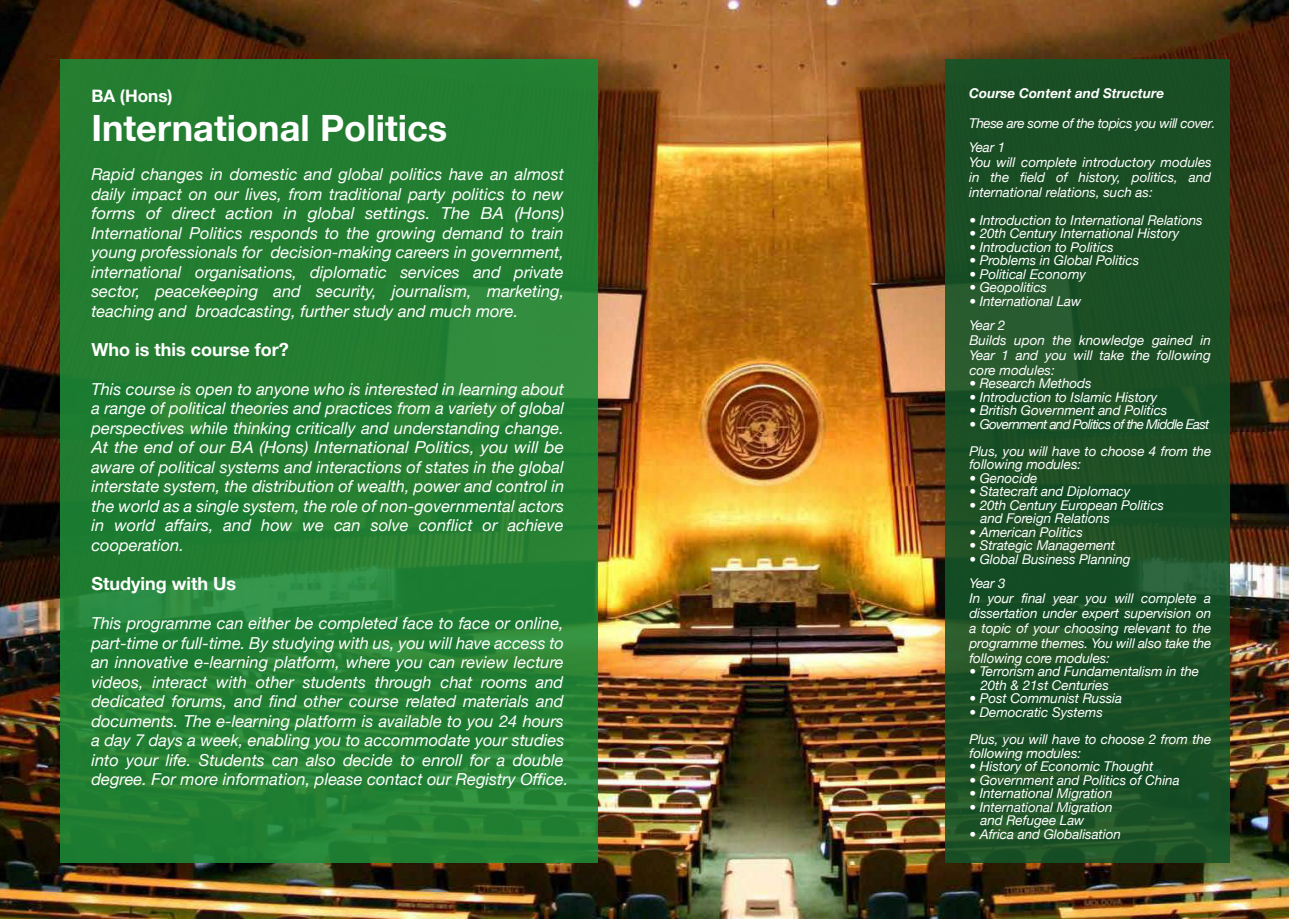
<style>
.page{position:relative;width:1289px;height:919px;background:#fff}
.page>*{position:absolute;margin:0;border:0;box-sizing:border-box;transform-origin:0 0}
.t1{font:700 36.15px "Helvetica Neue";color:#fff}
.t2{font:700 18px "Helvetica Neue";color:#fff}
.t3{font:700 17.1px "Helvetica Neue";color:#fff}
.t4{font:italic 16.5px/19.5px "Helvetica Neue";color:#fff;text-align:justify}
.t5{font:italic 13.5px/15px "Helvetica Neue";letter-spacing:-.005em;color:#fff}
.t6{font:italic 13.5px/24px "Helvetica Neue";letter-spacing:-.025em;color:#fff}
.t7{font:italic 700 13.5px "Helvetica Neue";color:#fff}
</style>
<div class="page">
<img style="left:0;top:0;width:1288px;height:918px">
<svg style="left:60px;top:59px;width:537px;height:803px;background:#237f33"></svg>
<div style="left:944px;top:59px;width:285px;height:803px;background:#145428"></div>
<p class="t3" style="left:91px;top:89px;width:83px">BA (Hons)</p>
<h1 class="t1" style="left:91px;top:114px;width:357px">International Politics</h1>
<p class="t4" style="left:91px;top:166px;width:474px">Rapid changes in domestic and global politics have an almost daily impact on our lives, from traditional party politics to new forms of direct action in global settings. The BA (Hons)<br>International Politics responds to the growing demand to train young professionals for decision-making careers in government, international organisations, diplomatic services and private sector, peacekeeping and security, journalism, marketing, teaching and broadcasting, further study and much more.</p>
<p class="t2" style="left:91px;top:342px;width:199px">Who is this course for?</p>
<p class="t4" style="left:91px;top:381px;width:474px">This course is open to anyone who is interested in learning about a range of political theories and practices from a variety of global perspectives while thinking critically and understanding change.<br>At the end of our BA (Hons) International Politics, you will be aware of political systems and interactions of states in the global interstate system, the distribution of wealth, power and control in the world as a single system, the role of non-governmental actors in world affairs, and how we can solve conflict or achieve cooperation.</p>
<p class="t2" style="left:91px;top:576px;width:146px">Studying with Us</p>
<p class="t4" style="left:91px;top:615px;width:478px;text-align:left">This programme can either be completed face to face or online, part-time or full-time. By studying with us, you will have access to an innovative e-learning platform, where you can review lecture videos, interact with other students through chat rooms and dedicated forums, and find other course related materials and documents. The e-learning platform is available to you 24 hours a day 7 days a week, enabling you to accommodate your studies into your life. Students can also decide to enroll for a double degree. For more information, please contact our Registry Office.</p>
<p class="t7" style="left:969px;top:85px;width:197px">Course Content and Structure</p>
<p class="t6" style="left:969px;top:112px;width:248px">These are some of the topics you will cover.<br>Year 1</p>
<p class="t5" style="left:969px;top:156px;width:244px;text-align:justify">You will complete introductory modules in the field of history, politics, and international relations, such as:</p>
<p class="t5" style="left:969px;top:214px;width:235px;line-height:13.5px">ï Introduction to International Relations ï 20th Century International History<br>ï Introduction to Politics<br>ï Problems in Global Politics<br>ï Political Economy<br>ï Geopolitics<br>ï International Law</p>
<p class="t5" style="left:969px;top:319px;width:243px">Year 2<br>Builds upon the knowledge gained in<br>Year 1 and you will take the following core modules:</p>
<p class="t5" style="left:969px;top:378px;width:242px;line-height:13.5px">ï Research Methods<br>ï Introduction to Islamic History<br>ï British Government and Politics<br>ï Government and Politics of the Middle East</p>
<p class="t5" style="left:969px;top:445px;width:243px">Plus, you will have to choose 4 from the</p>
<p class="t5" style="left:969px;top:458px;width:113px">following modules:</p>
<p class="t5" style="left:969px;top:472px;width:70px">ï Genocide</p>
<p class="t5" style="left:969px;top:485px;width:162px">ï Statecraft and Diplomacy</p>
<p class="t5" style="left:969px;top:499px;width:196px">ï 20th Century European Politics</p>
<p class="t5" style="left:980px;top:512px;width:131px">and Foreign Relations</p>
<p class="t5" style="left:969px;top:526px;width:115px">ï American Politics</p>
<p class="t5" style="left:969px;top:539px;width:147px">ï Strategic Management</p>
<p class="t5" style="left:969px;top:553px;width:163px">ï Global Business Planning</p>
<p class="t5" style="left:969px;top:577px;width:244px">Year 3<br>In your final year you will complete a dissertation under expert supervision on a topic of your choosing relevant to the programme themes. You will also take the following core modules:</p>
<p class="t5" style="left:969px;top:665px;width:231px">ï Terrorism and Fundamentalism in the</p>
<p class="t5" style="left:980px;top:679px;width:130px">20th &amp; 21st Centuries</p>
<p class="t5" style="left:969px;top:692px;width:154px">ï Post Communist Russia</p>
<p class="t5" style="left:969px;top:706px;width:135px">ï Democratic Systems</p>
<p class="t5" style="left:969px;top:733px;width:243px">Plus, you will have to choose 2 from the</p>
<p class="t5" style="left:969px;top:746px;width:113px">following modules:</p>
<p class="t5" style="left:969px;top:760px;width:186px">ï History of Economic Thought</p>
<p class="t5" style="left:969px;top:773px;width:212px">ï Government and Politics of China</p>
<p class="t5" style="left:969px;top:787px;width:145px">ï International Migration</p>
<p class="t5" style="left:969px;top:800px;width:145px">ï International Migration</p>
<p class="t5" style="left:980px;top:814px;width:106px">and Refugee Law</p>
<p class="t5" style="left:969px;top:827px;width:153px">ï Africa and Globalisation</p>
</div>
